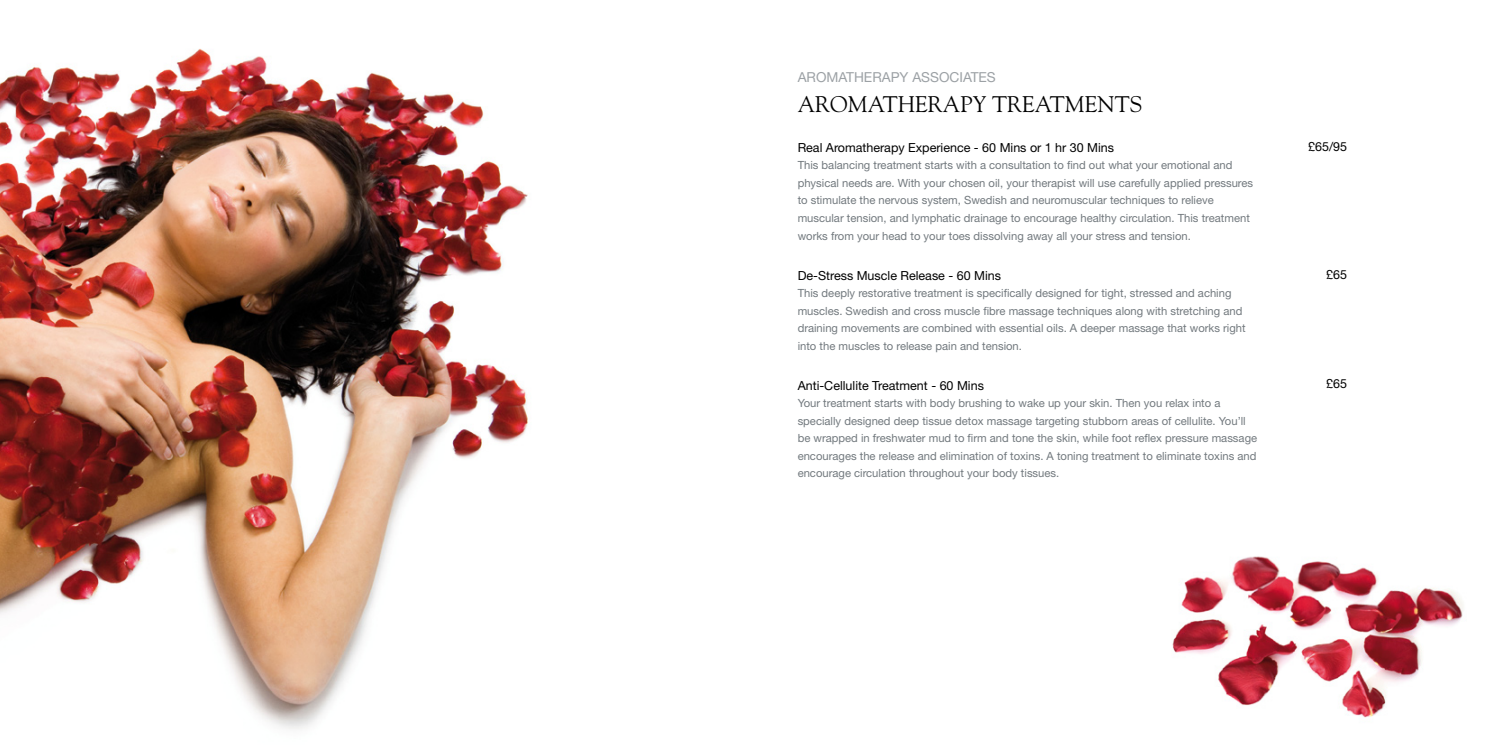
<style>
.page{position:relative;width:1489px;height:745px;background:#fff}
.page>*{position:absolute;margin:0;border:0;box-sizing:border-box;transform-origin:0 0}
.t1{font:22.5px "Goudy";color:#000}
.t2{font:13.75px "Helvetica Neue";color:#9ca1a5}
.t3{font:12.5px "Helvetica Neue";color:#000}
.t4{font:11.25px/17.5px "Helvetica Neue";color:#72797e}
</style>
<div class="page">
<img style="left:0;top:48px;width:528px;height:681px">
<img style="left:1172px;top:556px;width:291px;height:162px">
<p class="t2" style="left:797px;top:69px;width:200px">AROMATHERAPY ASSOCIATES</p>
<h1 class="t1" style="left:797px;top:90px;width:346px">AROMATHERAPY TREATMENTS</h1>
<p class="t3" style="left:797px;top:140px;width:318px">Real Aromatherapy Experience - 60 Mins or 1 hr 30 Mins</p>
<p class="t4" style="left:797px;top:156px;width:457px">This balancing treatment starts with a consultation to find out what your emotional and physical needs are. With your chosen oil, your therapist will use carefully applied pressures to stimulate the nervous system, Swedish and neuromuscular techniques to relieve muscular tension, and lymphatic drainage to encourage healthy circulation. This treatment works from your head to your toes dissolving away all your stress and tension.</p>
<p class="t3" style="left:797px;top:267px;width:205px">De-Stress Muscle Release - 60 Mins</p>
<p class="t4" style="left:797px;top:284px;width:449px">This deeply restorative treatment is specifically designed for tight, stressed and aching muscles. Swedish and cross muscle fibre massage techniques along with stretching and draining movements are combined with essential oils. A deeper massage that works right into the muscles to release pain and tension.</p>
<p class="t3" style="left:797px;top:377px;width:188px">Anti-Cellulite Treatment - 60 Mins</p>
<p class="t4" style="left:797px;top:394px;width:461px">Your treatment starts with body brushing to wake up your skin. Then you relax into a specially designed deep tissue detox massage targeting stubborn areas of cellulite. You’ll be wrapped in freshwater mud to firm and tone the skin, while foot reflex pressure massage encourages the release and elimination of toxins. A toning treatment to eliminate toxins and encourage circulation throughout your body tissues.</p>
<p class="t3" style="left:1308px;top:139px;width:40px">£65/95</p>
<p class="t3" style="left:1326px;top:267px;width:22px">£65</p>
<p class="t3" style="left:1326px;top:376px;width:22px">£65</p>
</div>
